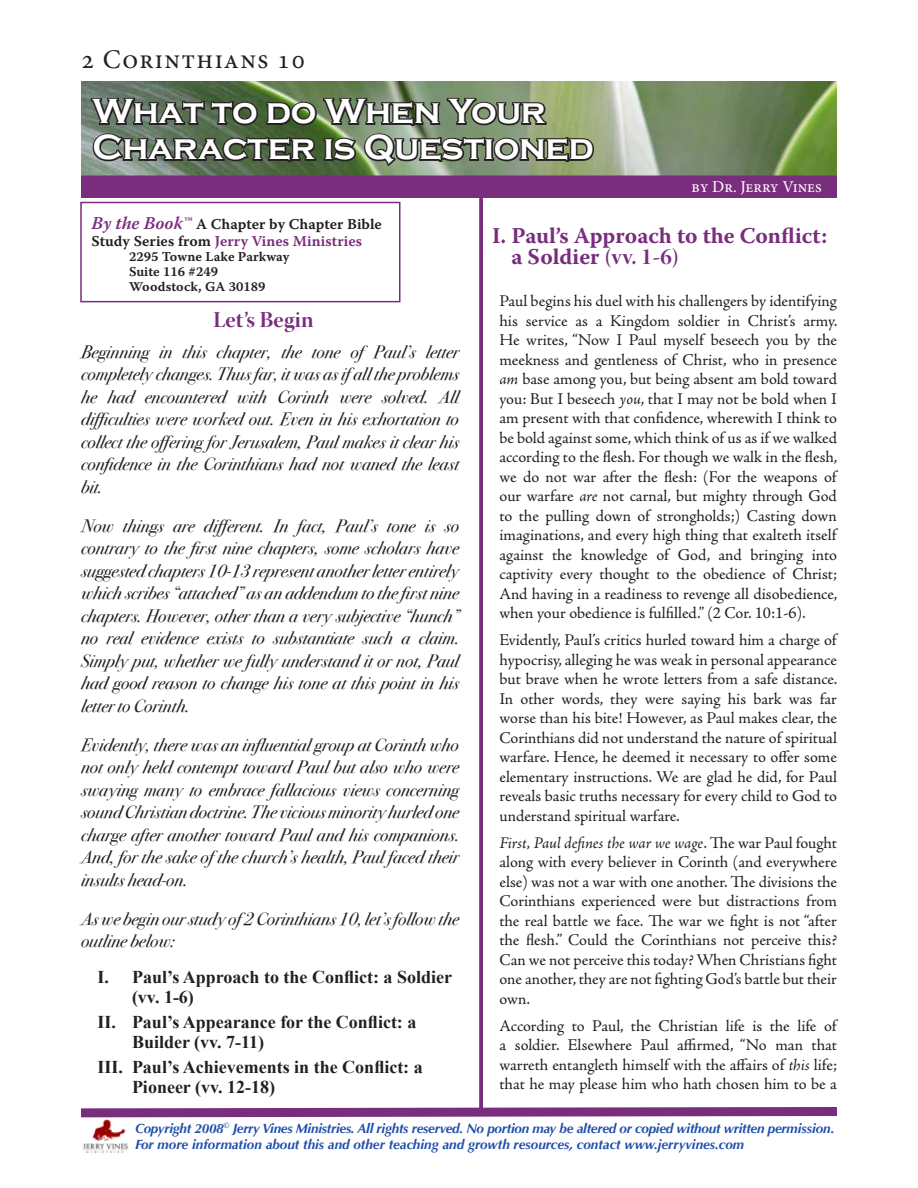
<style>
.page{position:relative;width:918px;height:1188px;background:#fff}
.page>*{position:absolute;margin:0;border:0;box-sizing:border-box;transform-origin:0 0}
.t1{font:700 36px/36px "Copperplate Gothic";letter-spacing:-.01em;color:#fff}
.t2{font:27px "Minion Pro";letter-spacing:.05em;color:#231f20}
.t3{font:700 22.5px/21px "Warnock Pro";color:#792d7d}
.t4{font:22.5px "Warnock Pro Bold Disp";letter-spacing:.005em;color:#792d7d}
.t5{font:18px/22.5px "Bodoni Svty Two ITCTT Book Ita";color:#231f20;text-align:justify}
.t6{font:700 18px/19.5px "Times New Roman";color:#231f20}
.t7{font:16.5px/19.5px "Adobe Jenson Pro";letter-spacing:-.005em;color:#231f20;text-align:justify}
.t8{font:16.5px "Minion Pro";color:#fff}
.t9{font:15px/16.5px "Warnock Pro Semibold Capt";color:#231f20}
.t10{font:italic 700 13.5px/16.2px "Optima";letter-spacing:-.02em;color:#204eab}
.t11{font:13.5px/15px "Warnock Pro Semibold Capt";color:#231f20}
.s1{font-family:"Warnock Pro";font-weight:600;font-style:italic;font-size:18px;color:#792d7d}
.s2{color:#792d7d}
.s3{font-family:"Warnock Pro Bold Disp";font-weight:400}
.s4{font-style:italic}
</style>
<div class="page">
<div style="left:80px;top:202px;width:320px;height:100px;border:2px solid #792d7d"></div>
<img style="left:81px;top:81px;width:756px;height:95px">
<div style="left:81px;top:176px;width:756px;height:22px;background:#792d7d"></div>
<div style="left:479px;top:198px;width:4px;height:915px;border:3px solid #792d7d"></div>
<img style="left:83px;top:1122px;width:45px;height:31px">
<svg style="left:81px;top:1102px;width:756px;height:20px"></svg>
<svg style="left:89px;top:96px;width:507px;height:72px;background:#57654e"></svg>
<h2 class="t2" style="left:81px;top:41px;width:225px">2 Corinthians 10</h2>
<h1 class="t1" style="left:93px;top:94px;width:503px">What to do When Your<br>Character is Questioned</h1>
<p class="t8" style="left:692px;top:176px;width:132px">by Dr. Jerry Vines</p>
<p class="t9" style="left:92px;top:216px;width:292px"><span class="s1">By the Book™</span> A Chapter by Chapter Bible<br>Study Series from <span class="s2">Jerry Vines Ministries</span></p>
<p class="t11" style="left:129px;top:249px;width:162px">2295 Towne Lake Parkway<br>Suite 116 #249<br>Woodstock, GA 30189</p>
<h3 class="t4" style="left:213px;top:306px;width:102px">Let’s Begin</h3>
<p class="t5" style="left:81px;top:339px;width:380px">Beginning in this chapter, the tone of Paul’s letter completely changes. Thus far, it was as if all the problems he had encountered with Corinth were solved. All difficulties were worked out. Even in his exhortation to collect the offering for Jerusalem, Paul makes it clear his confidence in the Corinthians had not waned the least bit.</p>
<p class="t5" style="left:81px;top:513px;width:380px">Now things are different. In fact, Paul’s tone is so contrary to the first nine chapters, some scholars have suggested chapters 10-13 represent another letter entirely which scribes “attached” as an addendum to the first nine chapters. However, other than a very subjective “hunch” no real evidence exists to substantiate such a claim.<br>Simply put, whether we fully understand it or not, Paul had good reason to change his tone at this point in his letter to Corinth.</p>
<p class="t5" style="left:81px;top:732px;width:380px">Evidently, there was an influential group at Corinth who not only held contempt toward Paul but also who were swaying many to embrace fallacious views concerning sound Christian doctrine. The vicious minority hurled one charge after another toward Paul and his companions.<br>And, for the sake of the church’s health, Paul faced their insults head-on.</p>
<p class="t5" style="left:81px;top:906px;width:379px">As we begin our study of 2 Corinthians 10, let’s follow the outline below:</p>
<p class="t6" style="left:132px;top:967px;width:322px;text-indent:-34px">I. Paul’s Approach to the Conflict: a Soldier (vv. 1-6)</p>
<p class="t6" style="left:132px;top:1012px;width:286px;text-indent:-35px">II. Paul’s Appearance for the Conflict: a<br>Builder (vv. 7-11)</p>
<p class="t6" style="left:132px;top:1057px;width:292px;text-indent:-35px">III. Paul’s Achievements in the Conflict: a<br>Pioneer (vv. 12-18)</p>
<h3 class="t3" style="left:511px;top:225px;width:317px;text-indent:-19px">I. Paul’s Approach to the Conflict: a Soldier <span class="s3">(vv. 1-6)</span></h3>
<p class="t7" style="left:500px;top:292px;width:339px">Paul begins his duel with his challengers by identifying his service as a Kingdom soldier in Christ’s army.<br>He writes, “Now I Paul myself beseech you by the meekness and gentleness of Christ, who in presence <span class="s4">am</span> base among you, but being absent am bold toward you: But I beseech <span class="s4">you</span>, that I may not be bold when I am present with that confidence, wherewith I think to be bold against some, which think of us as if we walked according to the flesh. For though we walk in the flesh, we do not war after the flesh: (For the weapons of our warfare <span class="s4">are</span> not carnal, but mighty through God to the pulling down of strongholds;) Casting down imaginations, and every high thing that exalteth itself against the knowledge of God, and bringing into captivity every thought to the obedience of Christ; And having in a readiness to revenge all disobedience, when your obedience is fulfilled.” (2 Cor. 10:1-6).</p>
<p class="t7" style="left:500px;top:631px;width:340px">Evidently, Paul’s critics hurled toward him a charge of hypocrisy, alleging he was weak in personal appearance but brave when he wrote letters from a safe distance.<br>In other words, they were saying his bark was far worse than his bite! However, as Paul makes clear, the Corinthians did not understand the nature of spiritual warfare. Hence, he deemed it necessary to offer some elementary instructions. We are glad he did, for Paul reveals basic truths necessary for every child to God to understand spiritual warfare.</p>
<p class="t7" style="left:500px;top:833px;width:339px"><span class="s4">First, Paul defines the war we wage</span>. The war Paul fought along with every believer in Corinth (and everywhere else) was not a war with one another. The divisions the Corinthians experienced were but distractions from the real battle we face. The war we fight is not “after the flesh.” Could the Corinthians not perceive this?<br>Can we not perceive this today? When Christians fight one another, they are not fighting God’s battle but their own.</p>
<p class="t7" style="left:500px;top:1016px;width:339px">According to Paul, the Christian life is the life of a soldier. Elsewhere Paul affirmed, “No man that warreth entangleth himself with the affairs of <span class="s4">this</span> life; that he may please him who hath chosen him to be a</p>
<p class="t10" style="left:135px;top:1120px;width:701px">Copyright 2008<sup>©</sup> Jerry Vines Ministries. All rights reserved. No portion may be altered or copied without written permission.<br>For more information about this and other teaching and growth resources, contact www.jerryvines.com</p>
</div>
